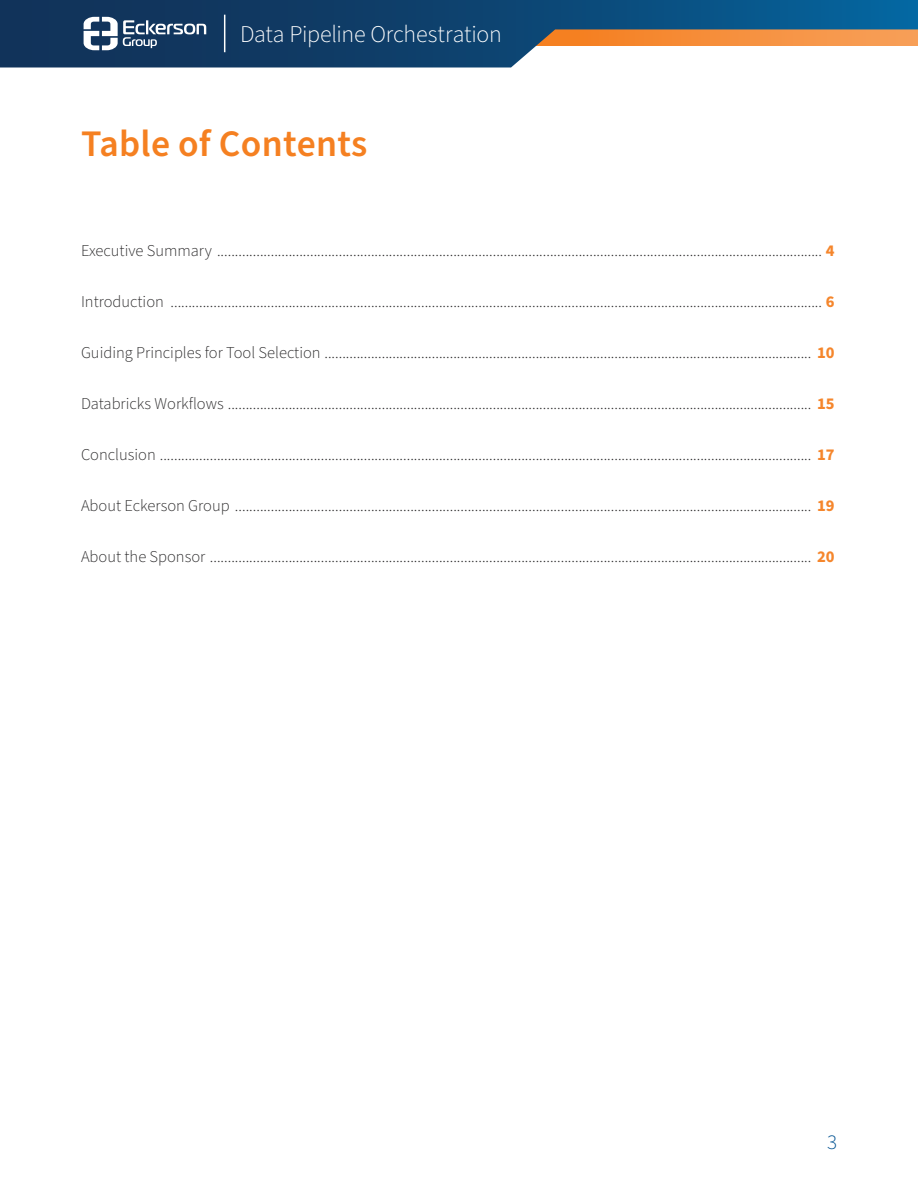
<style>
.page{position:relative;width:918px;height:1188px;background:#fff}
.page>*{position:absolute;margin:0;border:0;box-sizing:border-box;transform-origin:0 0}
.t1{font:600 37.5px "Source Sans Pro";letter-spacing:.01em;color:#f58021}
.t2{font:300 24px "Source Sans Pro";letter-spacing:-.01em;color:#fff}
.t3{font:300 21px "Source Sans Pro";color:#005291}
.t4{font:300 16.5px "Source Sans Pro";color:#292829}
.s1{font-weight:700;color:#f5862c}
</style>
<div class="page">
<svg style="left:0;top:0;width:918px;height:68px;background:#4b677f"></svg>
<svg style="left:84px;top:17px;width:122px;height:33px"></svg>
<hr style="left:224px;top:15px;width:1px;height:37px;background:#fff">
<h2 class="t2" style="left:240px;top:18px;width:263px">Data Pipeline Orchestration</h2>
<h1 class="t1" style="left:81px;top:118px;width:288px">Table of Contents</h1>
<p class="t4" style="left:81px;top:239px;width:755px">Executive Summary ......................................................................................................................................................................... <span class="s1">4</span></p>
<p class="t4" style="left:81px;top:290px;width:755px">Introduction ...................................................................................................................................................................................... <span class="s1">6</span></p>
<p class="t4" style="left:81px;top:341px;width:755px">Guiding Principles for Tool Selection ........................................................................................................................................ <span class="s1">10</span></p>
<p class="t4" style="left:81px;top:392px;width:755px">Databricks Workflows ................................................................................................................................................................... <span class="s1">15</span></p>
<p class="t4" style="left:81px;top:443px;width:755px">Conclusion ...................................................................................................................................................................................... <span class="s1">17</span></p>
<p class="t4" style="left:81px;top:494px;width:755px">About Eckerson Group ................................................................................................................................................................. <span class="s1">19</span></p>
<p class="t4" style="left:81px;top:545px;width:755px">About the Sponsor ........................................................................................................................................................................ <span class="s1">20</span></p>
<p class="t3" style="left:827px;top:1128px;width:12px">3</p>
</div>
